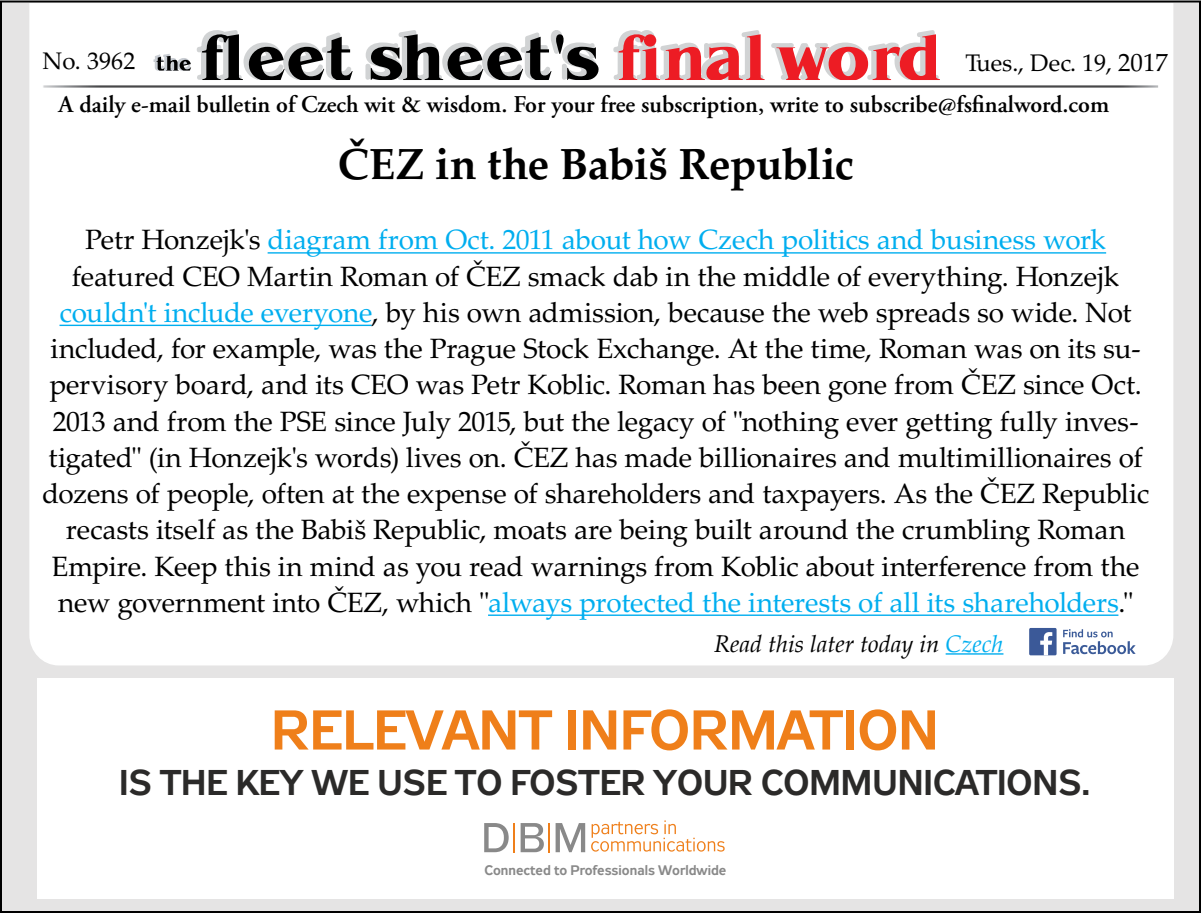
<style>
.page{position:relative;width:1201px;height:913px;background:#fff}
.page>*{position:absolute;margin:0;border:0;box-sizing:border-box;transform-origin:0 0}
.t1{font:55.8px "Zeppelin 33";color:#ef7f1a}
.t2{font:700 43.6px "Palatino LTCE";letter-spacing:-.015em;color:#000}
.t3{font:35.6px "Zeppelin 33";color:#2b2a29}
.t4{font:28px/36.2px "Palatino LTCE";letter-spacing:-.01em;color:#000;text-align:center}
.t5{font:600 24px "Adobe Garamond Pro";color:#000}
.t6{font:italic 24px "Palatino";color:#000}
.t7{font:24px "Palatino LTCE";letter-spacing:.005em;color:#000}
.t8{font:13.8px "Zeppelin 33";color:#898989}
.s1{font-size:25px}
.s2{color:#00aeef}
</style>
<div class="page">
<div style="left:1px;top:1px;width:1198px;height:910px;background:#e5e4e4"></div>
<div style="left:28px;top:1px;width:1146px;height:665px;background:#fff"></div>
<img style="left:40px;top:83px;width:1120px;height:7px">
<svg style="left:153px;top:30px;width:446px;height:50px;background:#a3a3a4"></svg>
<svg style="left:611px;top:30px;width:328px;height:50px;background:#eda0a3"></svg>
<hr style="left:945px;top:653px;width:58px;height:1px;background:#00aeef">
<svg style="left:1062px;top:629px;width:73px;height:25px;background:#c8d1e2"></svg>
<div style="left:1028px;top:627px;width:28px;height:28px;background:#3b5998;border-radius:2px"></div>
<svg style="left:1040px;top:632px;width:12px;height:23px"></svg>
<hr style="left:267px;top:252px;width:838px;height:1px;background:#00aeef">
<hr style="left:59px;top:324px;width:312px;height:2px;background:#00aeef">
<hr style="left:488px;top:614px;width:630px;height:1px;background:#00aeef">
<div style="left:37px;top:677px;width:1136px;height:220px;background:#fff"></div>
<svg style="left:591px;top:820px;width:133px;height:31px"></svg>
<svg style="left:484px;top:823px;width:101px;height:28px"></svg>
<p class="t7" style="left:42px;top:47px;width:94px">No. 3962</p>
<p class="t7" style="left:965px;top:49px;width:204px">Tues., Dec. 19, <span class="s1">2017</span></p>
<p class="t5" style="left:59px;top:90px;width:1051px">A daily e-mail bulletin of Czech wit &amp; wisdom. For your free subscription, write to subscribe@fsfinalword.com</p>
<p class="t2" style="left:337px;top:138px;width:517px">ČEZ in the Babiš Republic</p>
<p class="t4" style="left:42px;top:222px;width:1108px">Petr Honzejk's <span class="s2">diagram from Oct. 2011 about how Czech politics and business work </span>featured CEO Martin Roman of ČEZ smack dab in the middle of everything. Honzejk <span class="s2">couldn't include everyone</span>, by his own admission, because the web spreads so wide. Not included, for example, was the Prague Stock Exchange. At the time, Roman was on its su&shy;pervisory board, and its CEO was Petr Koblic. Roman has been gone from ČEZ since Oct.<br>2013 and from the PSE since July 2015, but the legacy of "nothing ever getting fully inves&shy;tigated" (in Honzejk's words) lives on. ČEZ has made billionaires and multimillionaires of dozens of people, often at the expense of shareholders and taxpayers. As the ČEZ Republic recasts itself as the Babiš Republic, moats are being built around the crumbling Roman Empire. Keep this in mind as you read warnings from Koblic about interference from the new government into ČEZ, which "<span class="s2">always protected the interests of all its shareholders</span>."</p>
<p class="t6" style="left:714px;top:623px;width:291px">Read this later today in <span class="s2">Czech</span></p>
<p class="t1" style="left:271px;top:698px;width:669px">RELEVANT INFORMATION</p>
<p class="t3" style="left:119px;top:762px;width:972px">IS THE KEY WE USE TO FOSTER YOUR COMMUNICATIONS.</p>
<p class="t8" style="left:484px;top:862px;width:243px">Connected to Professionals Worldwide</p>
</div>
